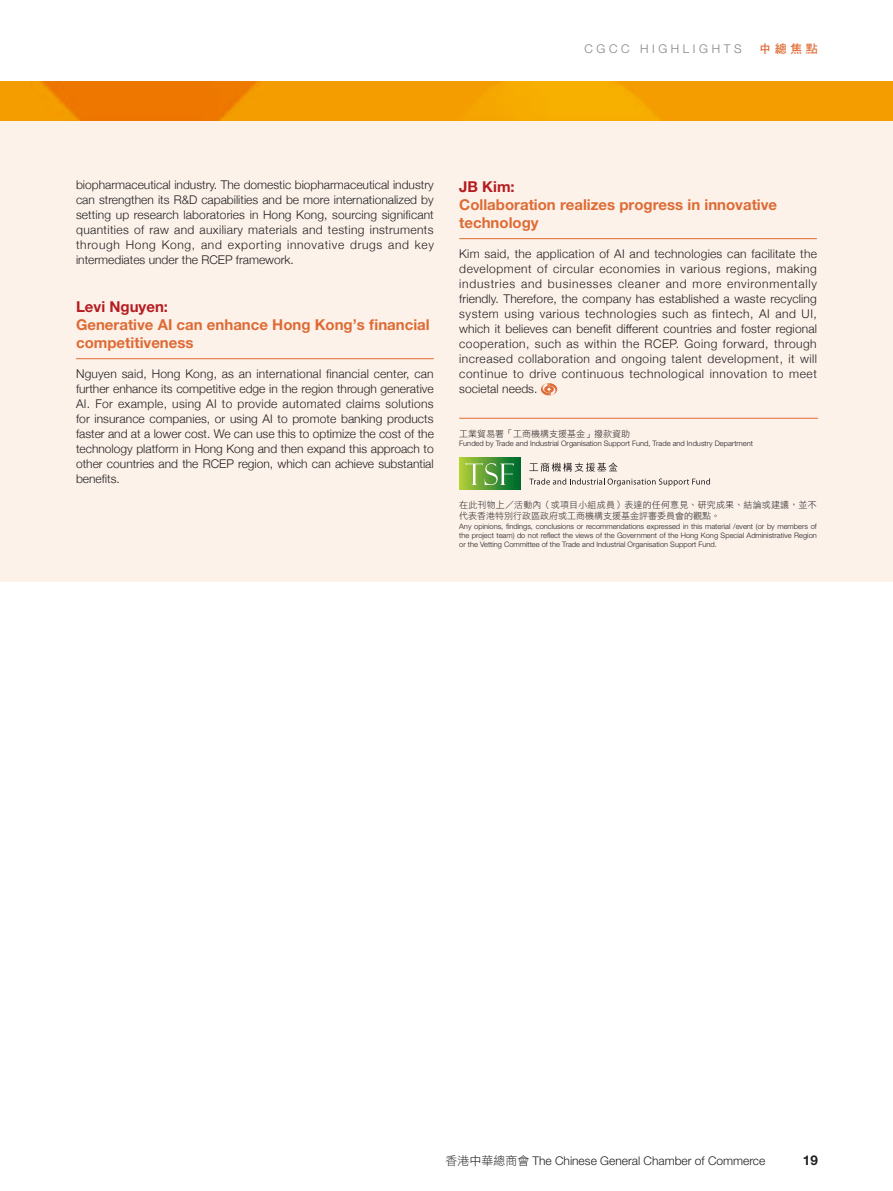
<style>
.page{position:relative;width:893px;height:1191px;background:#fff}
.page>*{position:absolute;margin:0;border:0;box-sizing:border-box;transform-origin:0 0}
.t1{font:700 15px/18px "Helvetica Neue LT";color:#de6b35}
.t2{font:700 15px "Helvetica Neue LT";color:#b61c20}
.t3{font:700 13.5px "Helvetica Neue LT";color:#231f20}
.t4{font:300 12px/15px "Helvetica Neue";color:#231f20;text-align:justify}
.t5{font:300 12px "Helvetica Neue LT";color:#231f20}
.t6{font:300 12px "Helvetica Neue LT";letter-spacing:.3em;color:#808285}
.t7{font:12px "DF Hei Std W7";color:#de6b35}
.t8{font:9px/10.8px "DF Hei Std W3";color:#231f20}
.t9{font:300 7.5px/9px "Helvetica Neue LT";color:#231f20;text-align:justify}
.s1{font-family:"DF Hei Std W3";font-weight:400}
</style>
<div class="page">
<div style="left:0;top:121px;width:893px;height:1014px;background:#fcf2ea"></div>
<hr style="left:76px;top:358px;width:358px;height:1px;background:#de6b35">
<hr style="left:459px;top:238px;width:358px;height:1px;background:#de6b35">
<svg style="left:541px;top:383px;width:16px;height:12px"></svg>
<hr style="left:459px;top:418px;width:359px;height:1px;background:#de6b35">
<div style="left:459px;top:458px;width:61px;height:32px;background:linear-gradient(to right,#b7d039,#00672f)"></div>
<svg style="left:465px;top:463px;width:49px;height:22px"></svg>
<svg style="left:529px;top:462px;width:89px;height:10px"></svg>
<svg style="left:529px;top:478px;width:181px;height:8px"></svg>
<img style="left:0;top:82px;width:893px;height:39px">
<div style="left:0;top:582px;width:893px;height:572px;background:#fff"></div>
<p class="t6" style="left:584px;top:41px;width:159px">CGCC HIGHLIGHTS</p>
<p class="t7" style="left:759px;top:42px;width:60px">中總焦點</p>
<p class="t4" style="left:76px;top:177px;width:359px">biopharmaceutical industry. The domestic biopharmaceutical industry can strengthen its R&amp;D capabilities and be more internationalized by setting up research laboratories in Hong Kong, sourcing significant quantities of raw and auxiliary materials and testing instruments through Hong Kong, and exporting innovative drugs and key intermediates under the RCEP framework.</p>
<p class="t2" style="left:76px;top:297px;width:93px">Levi Nguyen:</p>
<p class="t1" style="left:76px;top:315px;width:355px">Generative AI can enhance Hong Kong’s financial competitiveness</p>
<p class="t4" style="left:76px;top:366px;width:359px">Nguyen said, Hong Kong, as an international financial center, can further enhance its competitive edge in the region through generative AI. For example, using AI to provide automated claims solutions for insurance companies, or using AI to promote banking products faster and at a lower cost. We can use this to optimize the cost of the technology platform in Hong Kong and then expand this approach to other countries and the RCEP region, which can achieve substantial benefits.</p>
<p class="t2" style="left:459px;top:177px;width:57px">JB Kim:</p>
<p class="t1" style="left:459px;top:195px;width:319px">Collaboration realizes progress in innovative technology</p>
<p class="t4" style="left:459px;top:246px;width:359px">Kim said, the application of AI and technologies can facilitate the development of circular economies in various regions, making industries and businesses cleaner and more environmentally friendly. Therefore, the company has established a waste recycling system using various technologies such as fintech, AI and UI, which it believes can benefit different countries and foster regional cooperation, such as within the RCEP. Going forward, through increased collaboration and ongoing talent development, it will continue to drive continuous technological innovation to meet societal needs.</p>
<p class="t8" style="left:459px;top:428px;width:172px">工業貿易署「工商機構支援基金」撥款資助</p>
<p class="t9" style="left:459px;top:439px;width:295px">Funded by Trade and Industrial Organisation Support Fund, Trade and Industry Department</p>
<p class="t8" style="left:459px;top:499px;width:359px">在此刊物上／活動內（或項目小組成員）表達的任何意見、研究成果、結論或建議，並不代表香港特別行政區政府或工商機構支援基金評審委員會的觀點。</p>
<p class="t9" style="left:459px;top:521px;width:359px">Any opinions, findings, conclusions or recommendations expressed in this material /event (or by members of the project team) do not reflect the views of the Government of the Hong Kong Special Administrative Region or the Vetting Committee of the Trade and Industrial Organisation Support Fund.</p>
<p class="t5" style="left:445px;top:1153px;width:321px"><span class="s1">香港中華總商會</span> The Chinese General Chamber of Commerce</p>
<p class="t3" style="left:803px;top:1151px;width:17px">19</p>
</div>
